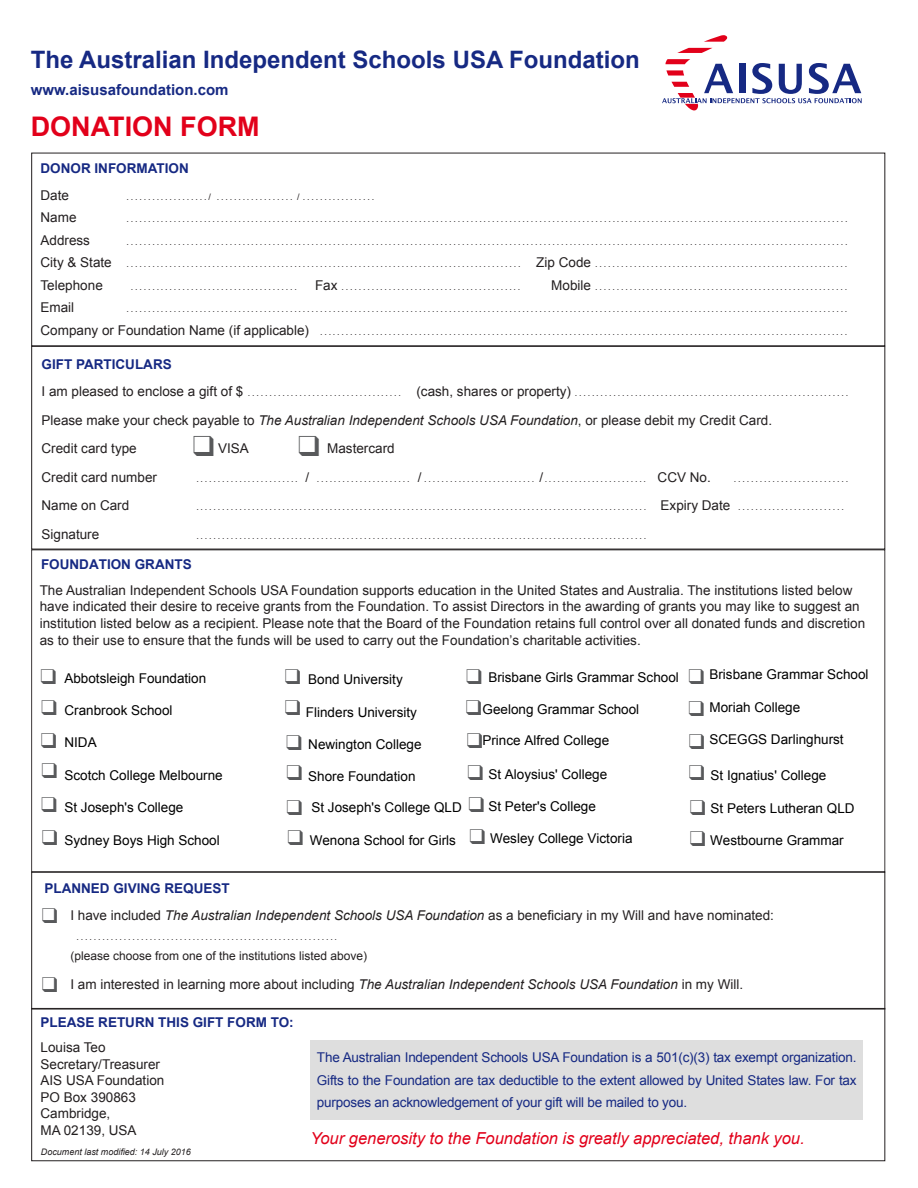
<style>
.page{position:relative;width:918px;height:1188px;background:#fff}
.page>*{position:absolute;margin:0;border:0;box-sizing:border-box;transform-origin:0 0}
.t1{font:700 27px "Arial";color:#e2001a}
.t2{font:700 24px "Arial";color:#162983}
.t3{font:21px/32.2px "Zapf Dingbats ITC";color:#58595b;text-align:justify}
.t4{font:italic 16.5px "Arial";color:#e2001a}
.t5{font:700 15px "Arial";color:#162983}
.t6{font:13.5px/16.5px "Arial";color:#231f20}
.t7{font:13.5px "Arial";color:#000}
.t8{font:13.5px/22.5px "Arial";letter-spacing:-.015em;color:#162983;text-align:justify}
.t9{font:700 13.5px "Arial";color:#162983}
.t10{font:12px "Arial";color:#231f20}
.t11{font:9px "Arial";color:#231f20}
.t12{font:italic 9px "Arial";color:#231f20}
.s1{font-size:13.5px}
.s2{font-style:italic}
.s3{color:#58595b}
</style>
<div class="page">
<svg style="left:704px;top:35px;width:23px;height:7px"></svg>
<svg style="left:677px;top:48px;width:35px;height:5px"></svg>
<svg style="left:662px;top:59px;width:200px;height:51px"></svg>
<div style="left:31px;top:346px;width:854px;height:203px;border:1px solid #231f20"></div>
<div style="left:31px;top:872px;width:854px;height:137px;border:1px solid #231f20"></div>
<div style="left:31px;top:1008px;width:854px;height:153px;border:1px solid #231f20"></div>
<div style="left:311px;top:1040px;width:552px;height:80px;background:#dedede"></div>
<h2 class="t2" style="left:31px;top:43px;width:610px">The Australian Independent Schools USA Foundation</h2>
<h3 class="t5" style="left:31px;top:80px;width:199px">www.aisusafoundation.com</h3>
<h1 class="t1" style="left:31px;top:108px;width:230px">DONATION FORM</h1>
<h3 class="t9" style="left:41px;top:159px;width:150px">DONOR INFORMATION</h3>
<h3 class="t6" style="left:41px;top:187px;width:30px">Date</h3>
<p class="t11" style="left:127px;top:191px;width:249px">.................../ .................. / .................</p>
<h3 class="t6" style="left:41px;top:209px;width:38px">Name</h3>
<p class="t11" style="left:127px;top:213px;width:722px">........................................................................................................................................................................</p>
<h3 class="t6" style="left:41px;top:232px;width:51px">Address</h3>
<p class="t11" style="left:127px;top:236px;width:722px">........................................................................................................................................................................</p>
<p class="t11" style="left:41px;top:258px;width:808px"><span class="s1">City &amp; State</span> ............................................................................................ <span class="s1">Zip Code</span> ...........................................................</p>
<h3 class="t6" style="left:41px;top:277px;width:64px">Telephone</h3>
<p class="t11" style="left:131px;top:281px;width:167px">.......................................</p>
<p class="t11" style="left:315px;top:281px;width:207px"><span class="s1">Fax</span> ..........................................</p>
<p class="t11" style="left:551px;top:281px;width:298px"><span class="s1">Mobile</span> ...........................................................</p>
<h3 class="t6" style="left:41px;top:299px;width:35px">Email</h3>
<p class="t11" style="left:127px;top:303px;width:722px">........................................................................................................................................................................</p>
<p class="t11" style="left:41px;top:326px;width:808px"><span class="s1">Company or Foundation Name (if applicable)</span> ...........................................................................................................................</p>
<h3 class="t9" style="left:42px;top:355px;width:132px">GIFT PARTICULARS</h3>
<p class="t11" style="left:42px;top:387px;width:808px"><span class="s1">I am pleased to enclose a gift of $</span> .................................... <span class="s1">(cash, shares or property)</span> ................................................................</p>
<h3 class="t6" style="left:42px;top:406px;width:732px;line-height:28.5px">Please make your check payable to <span class="s2">The Australian Independent Schools USA Foundation</span>, or please debit my Credit Card.<br>Credit card type</h3>
<h3 class="t6" style="left:193px;top:440px;width:58px"><span class="s3">❑</span> VISA</h3>
<h3 class="t6" style="left:298px;top:440px;width:98px"><span class="s3">❑</span> Mastercard</h3>
<h3 class="t6" style="left:42px;top:469px;width:117px">Credit card number</h3>
<p class="t11" style="left:196px;top:473px;width:516px">........................ <span class="s1">/</span> ...................... <span class="s1">/</span>.......................... <span class="s1">/</span>........................ <span class="s1">CCV No.</span></p>
<p class="t11" style="left:734px;top:473px;width:116px">...........................</p>
<h3 class="t6" style="left:42px;top:497px;width:89px">Name on Card</h3>
<p class="t11" style="left:196px;top:501px;width:649px">......................................................................................................... <span class="s1">Expiry Date</span> .........................</p>
<h3 class="t6" style="left:42px;top:526px;width:59px">Signature</h3>
<p class="t11" style="left:196px;top:530px;width:451px">.........................................................................................................</p>
<h3 class="t9" style="left:41px;top:555px;width:152px">FOUNDATION GRANTS</h3>
<p class="t6" style="left:40px;top:582px;width:827px">The Australian Independent Schools USA Foundation supports education in the United States and Australia. The institutions listed below have indicated their desire to receive grants from the Foundation. To assist Directors in the awarding of grants you may like to suggest an institution listed below as a recipient. Please note that the Board of the Foundation retains full control over all donated funds and discretion as to their use to ensure that the funds will be used to carry out the Foundation’s charitable activities.</p>
<h3 class="t7" style="left:64px;top:669px;width:143px">Abbotsleigh Foundation</h3>
<h3 class="t7" style="left:64px;top:701px;width:110px">Cranbrook School</h3>
<h3 class="t7" style="left:64px;top:733px;width:34px">NIDA</h3>
<h3 class="t7" style="left:64px;top:766px;width:160px">Scotch College Melbourne</h3>
<h3 class="t7" style="left:64px;top:798px;width:120px">St Joseph's College</h3>
<h3 class="t7" style="left:64px;top:831px;width:157px">Sydney Boys High School</h3>
<h3 class="t3" style="left:41px;top:755px;width:18px;line-height:33.2px">❑ ❑ ❑</h3>
<h3 class="t7" style="left:488px;top:668px;width:192px">Brisbane Girls Grammar School</h3>
<h3 class="t7" style="left:482px;top:700px;width:158px">Geelong Grammar School</h3>
<h3 class="t7" style="left:482px;top:731px;width:128px">Prince Alfred College</h3>
<h3 class="t7" style="left:488px;top:765px;width:120px">St Aloysius' College</h3>
<h3 class="t7" style="left:488px;top:797px;width:109px">St Peter's College</h3>
<h3 class="t7" style="left:490px;top:829px;width:144px">Wesley College Victoria</h3>
<h3 class="t7" style="left:308px;top:670px;width:96px">Bond University</h3>
<h3 class="t7" style="left:306px;top:703px;width:113px">Flinders University</h3>
<h3 class="t7" style="left:308px;top:735px;width:115px">Newington College</h3>
<h3 class="t7" style="left:308px;top:767px;width:109px">Shore Foundation</h3>
<h3 class="t7" style="left:311px;top:798px;width:152px">St Joseph's College QLD</h3>
<h3 class="t7" style="left:310px;top:831px;width:148px">Wenona School for Girls</h3>
<h3 class="t3" style="left:466px;top:692px;width:21px;text-align:left">❑ ❑ ❑ ❑ ❑</h3>
<h3 class="t7" style="left:709px;top:665px;width:161px">Brisbane Grammar School</h3>
<h3 class="t7" style="left:709px;top:697px;width:92px">Moriah College</h3>
<h3 class="t7" style="left:709px;top:730px;width:136px">SCEGGS Darlinghurst</h3>
<h3 class="t7" style="left:711px;top:766px;width:117px">St Ignatius' College</h3>
<h3 class="t7" style="left:711px;top:799px;width:146px">St Peters Lutheran QLD</h3>
<h3 class="t7" style="left:710px;top:831px;width:135px">Westbourne Grammar</h3>
<h3 class="t9" style="left:44px;top:880px;width:187px">PLANNED GIVING REQUEST</h3>
<h3 class="t6" style="left:42px;top:908px;width:734px"><span class="s3">❑</span> I have included <span class="s2">The Australian Independent Schools USA Foundation</span> as a beneficiary in my Will and have nominated:</h3>
<p class="t11" style="left:77px;top:931px;width:262px">.............................................................</p>
<h3 class="t10" style="left:70px;top:948px;width:298px">(please choose from one of the institutions listed above)</h3>
<h3 class="t6" style="left:42px;top:976px;width:703px"><span class="s3">❑</span> I am interested in learning more about including <span class="s2">The Australian Independent Schools USA Foundation</span> in my Will.</h3>
<h3 class="t9" style="left:41px;top:1013px;width:255px">PLEASE RETURN THIS GIFT FORM TO:</h3>
<h3 class="t6" style="left:41px;top:1039px;width:125px">Louisa Teo<br>Secretary/Treasurer<br>AIS USA Foundation<br>PO Box 390863<br>Cambridge,<br>MA 02139, USA</h3>
<h3 class="t4" style="left:310px;top:1128px;width:496px">Your generosity to the Foundation is greatly appreciated, thank you.</h3>
<p class="t8" style="left:317px;top:1047px;width:541px">The Australian Independent Schools USA Foundation is a 501(c)(3) tax exempt organization.<br>Gifts to the Foundation are tax deductible to the extent allowed by United States law. For tax purposes an acknowledgement of your gift will be mailed to you.</p>
<p class="t12" style="left:41px;top:1146px;width:152px">Document last modified: 14 July 2016</p>
</div>
